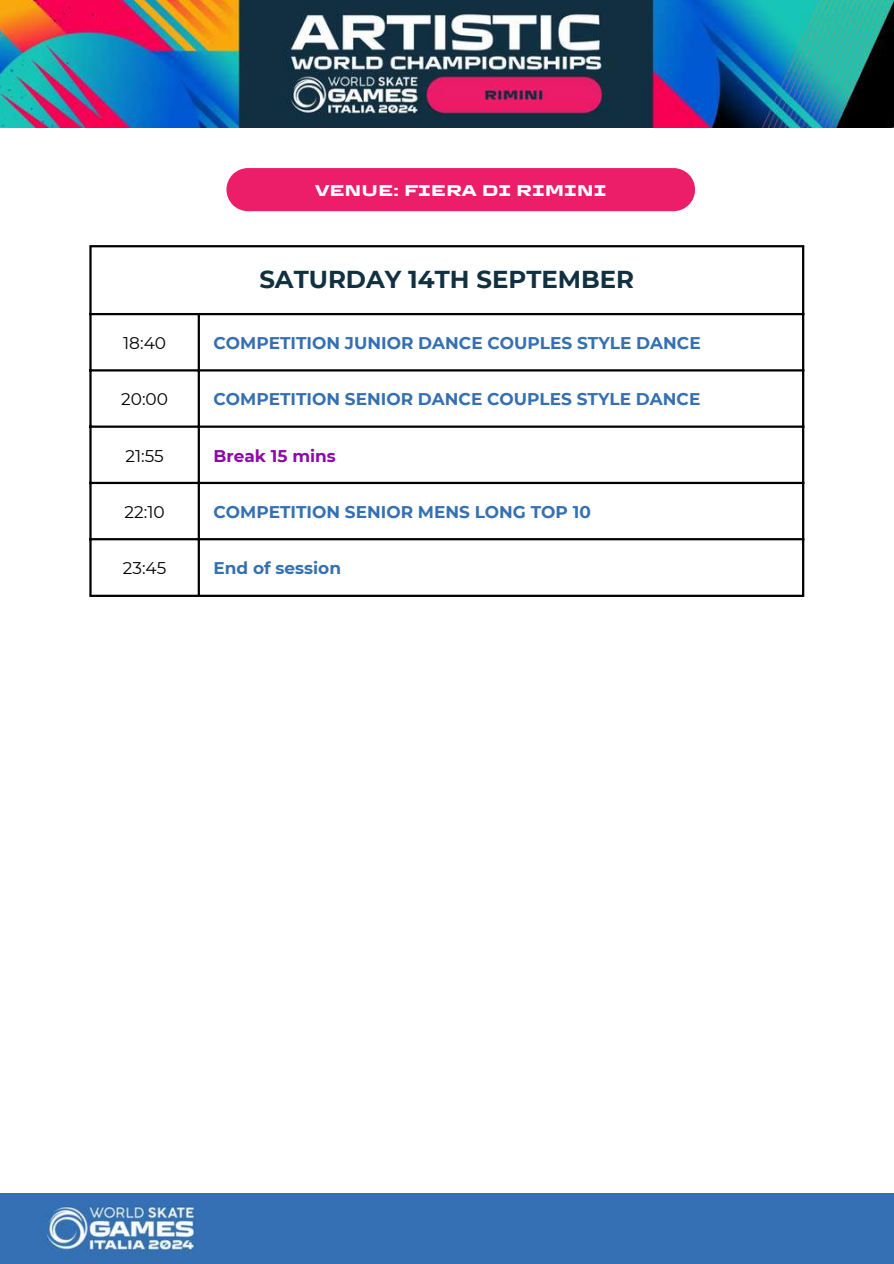
<style>
.page{position:relative;width:894px;height:1264px;background:#fff}
.page>*{position:absolute;margin:0;border:0;box-sizing:border-box;transform-origin:0 0}
.t1{font:700 24.45px "Montserrat";color:#113141}
.t2{font:700 16.95px "Montserrat";color:#3470b2}
.t3{font:16.95px "Montserrat";color:#000}
.t4{font:700 16.95px "Montserrat";color:#8c0aa6}
.t5{font:700 15.9px "TT Autonomous";color:#fff}
</style>
<div class="page">
<img style="left:0;top:0;width:893px;height:127px">
<svg style="left:92px;top:247px;width:709px;height:347px"></svg>
<hr style="left:89px;top:247px;width:3px;height:347px;background:#000">
<hr style="left:198px;top:315px;width:2px;height:279px;background:#000">
<hr style="left:801px;top:247px;width:3px;height:347px;background:#000">
<hr style="left:89px;top:245px;width:715px;height:2px;background:#000">
<hr style="left:89px;top:313px;width:715px;height:2px;background:#000">
<hr style="left:89px;top:369px;width:715px;height:2px;background:#000">
<hr style="left:89px;top:425px;width:715px;height:3px;background:#000">
<hr style="left:89px;top:482px;width:715px;height:2px;background:#000">
<hr style="left:89px;top:538px;width:715px;height:2px;background:#000">
<hr style="left:89px;top:594px;width:715px;height:3px;background:#000">
<img style="left:0;top:1193px;width:893px;height:69px">
<div style="left:226px;top:168px;width:469px;height:43px;background:#ec1d69"></div>
<p class="t5" style="left:315px;top:179px;width:293px">VENUE: FIERA DI RIMINI</p>
<h1 class="t1" style="left:259px;top:264px;width:376px">SATURDAY 14TH SEPTEMBER</h1>
<p class="t3" style="left:123px;top:332px;width:44px">18:40</p>
<p class="t2" style="left:213px;top:332px;width:488px">COMPETITION JUNIOR DANCE COUPLES STYLE DANCE</p>
<p class="t3" style="left:121px;top:389px;width:48px">20:00</p>
<p class="t2" style="left:213px;top:389px;width:488px">COMPETITION SENIOR DANCE COUPLES STYLE DANCE</p>
<p class="t3" style="left:125px;top:445px;width:40px">21:55</p>
<p class="t4" style="left:213px;top:445px;width:124px">Break 15 mins</p>
<p class="t3" style="left:124px;top:501px;width:42px">22:10</p>
<p class="t2" style="left:213px;top:501px;width:379px">COMPETITION SENIOR MENS LONG TOP 10</p>
<p class="t3" style="left:123px;top:557px;width:45px">23:45</p>
<p class="t2" style="left:213px;top:557px;width:129px">End of session</p>
</div>
